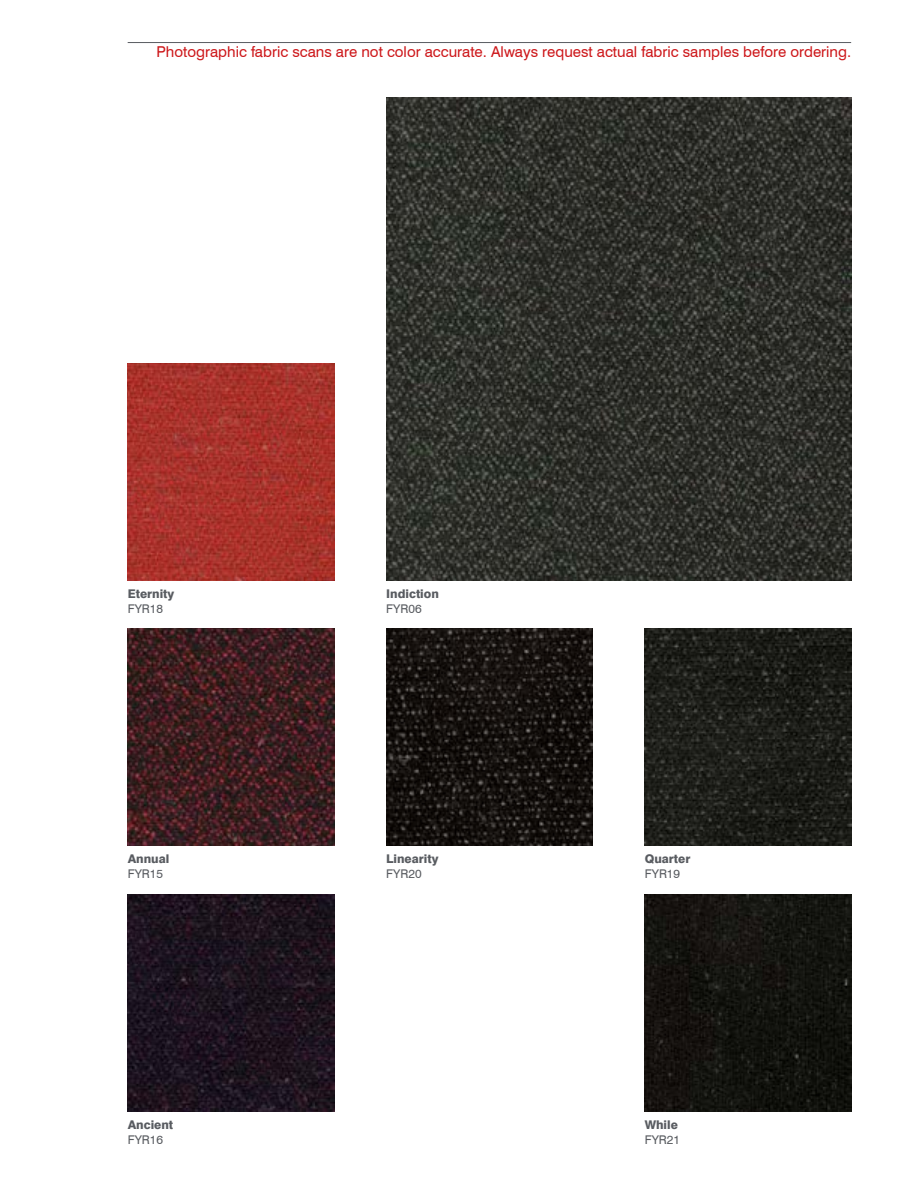
<style>
.page{position:relative;width:915px;height:1187px;background:#fff}
.page>*{position:absolute;margin:0;border:0;box-sizing:border-box;transform-origin:0 0}
.t1{font:15px "Swiss 721 BT";color:#cd171a}
.t2{font:800 12px "Swiss 721 BT";color:#595c61}
.t3{font:12px "Swiss 721 BT";color:#595c61}
</style>
<div class="page">
<hr style="left:128px;top:42px;width:722px;height:1px;background:#595c61">
<img style="left:386px;top:98px;width:464px;height:482px">
<img style="left:128px;top:363px;width:206px;height:217px">
<img style="left:128px;top:628px;width:206px;height:217px">
<img style="left:386px;top:628px;width:206px;height:217px">
<img style="left:644px;top:628px;width:206px;height:217px">
<img style="left:128px;top:894px;width:206px;height:217px">
<img style="left:644px;top:894px;width:206px;height:217px">
<p class="t1" style="left:156px;top:43px;width:696px">Photographic fabric scans are not color accurate. Always request actual fabric samples before ordering.</p>
<p class="t2" style="left:128px;top:586px;width:48px">Eternity</p>
<p class="t3" style="left:128px;top:601px;width:37px">FYR18</p>
<p class="t2" style="left:386px;top:586px;width:54px">Indiction</p>
<p class="t3" style="left:386px;top:601px;width:37px">FYR06</p>
<p class="t2" style="left:128px;top:851px;width:43px">Annual</p>
<p class="t3" style="left:128px;top:866px;width:37px">FYR15</p>
<p class="t2" style="left:386px;top:851px;width:54px">Linearity</p>
<p class="t3" style="left:386px;top:866px;width:37px">FYR20</p>
<p class="t2" style="left:644px;top:851px;width:47px">Quarter</p>
<p class="t3" style="left:644px;top:866px;width:37px">FYR19</p>
<p class="t2" style="left:128px;top:1117px;width:47px">Ancient</p>
<p class="t3" style="left:128px;top:1132px;width:37px">FYR16</p>
<p class="t2" style="left:644px;top:1117px;width:35px">While</p>
<p class="t3" style="left:644px;top:1132px;width:37px">FYR21</p>
</div>
